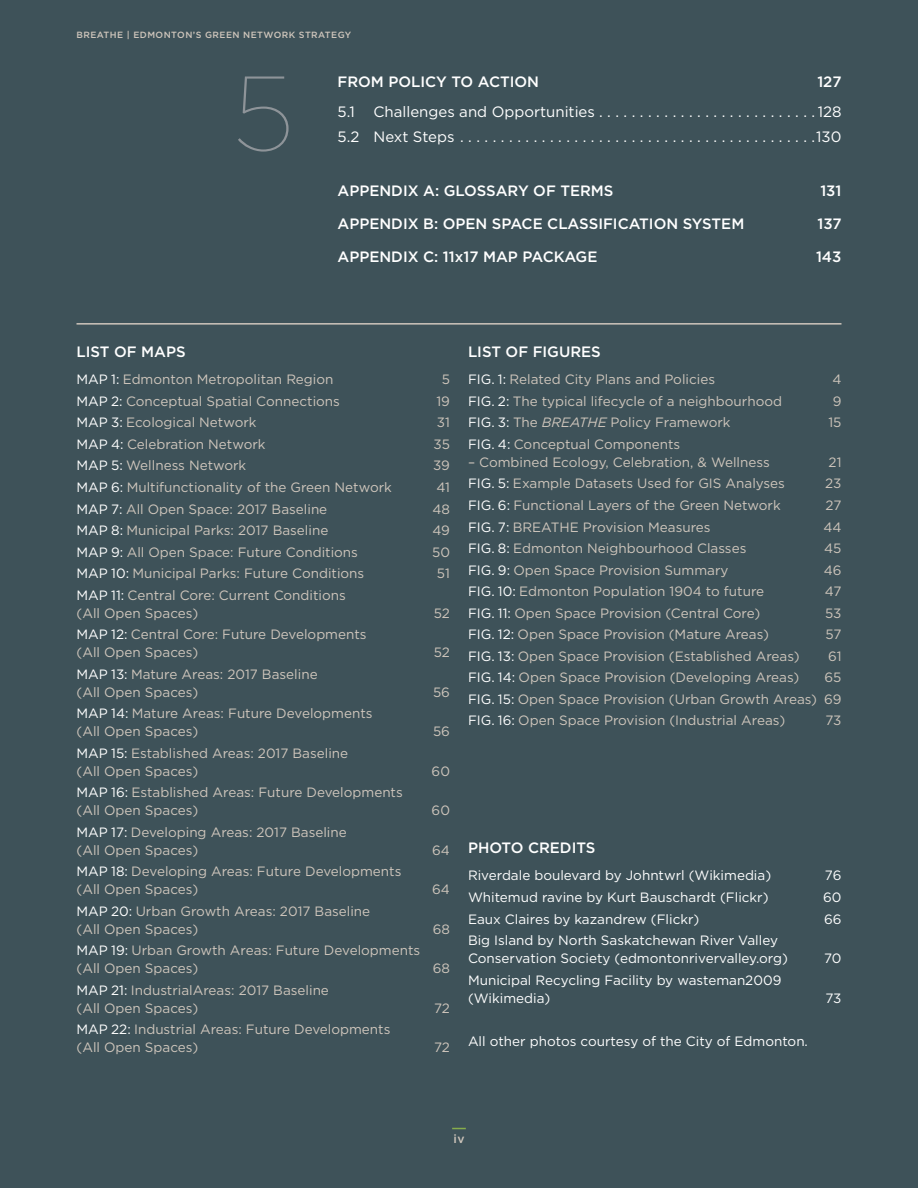
<style>
.page{position:relative;width:918px;height:1188px;background:#3e5259}
.page>*{position:absolute;margin:0;border:0;box-sizing:border-box;transform-origin:0 0}
.TOC_-_Section_Title{font:500 15px "Gotham";color:#fff}
.TOC_-_Level_1_1{font:15px "Gotham";color:#fff}
.TOC_-_Figures_Maps{font:13.5px/18px "Gotham";color:#cfc6bc}
.TOC_-_Figures_Maps-2{font:13.5px/18px "Gotham";color:#fff}
.t1{font:500 12px "Gotham";color:#cfc6bc}
.t2{font:500 9px "Gotham";letter-spacing:.05em;color:#cfc6bc}
.s1{color:#fff}
.s2{font-style:italic}
</style>
<div class="page">
<svg style="left:452px;top:1128px;width:14px;height:1px"></svg>
<hr style="left:76px;top:323px;width:766px;height:2px;background:#cfc6bc">
<svg style="left:238px;top:76px;width:51px;height:76px"></svg>
<p class="t2" style="left:76px;top:29px;width:276px">BREATHE | EDMONTON’S GREEN NETWORK STRATEGY</p>
<p class="TOC_-_Section_Title" style="left:338px;top:72px;width:203px">FROM POLICY TO ACTION</p>
<p class="TOC_-_Section_Title" style="left:817px;top:72px;width:26px">127</p>
<p class="TOC_-_Level_1_1" style="left:338px;top:103px;width:263px">5.1 Challenges and Opportunities...........................</p>
<p class="TOC_-_Level_1_1" style="left:818px;top:103px;width:25px">128</p>
<p class="TOC_-_Level_1_1" style="left:816px;top:127px;width:27px">130</p>
<p class="TOC_-_Section_Title" style="left:338px;top:181px;width:278px">APPENDIX A: GLOSSARY OF TERMS</p>
<p class="TOC_-_Section_Title" style="left:820px;top:181px;width:23px">131</p>
<p class="TOC_-_Section_Title" style="left:338px;top:214px;width:408px">APPENDIX B: OPEN SPACE CLASSIFICATION SYSTEM</p>
<p class="TOC_-_Section_Title" style="left:817px;top:214px;width:26px">137</p>
<p class="TOC_-_Section_Title" style="left:338px;top:247px;width:261px">APPENDIX C: 11x17 MAP PACKAGE</p>
<p class="TOC_-_Section_Title" style="left:816px;top:247px;width:27px">143</p>
<p class="TOC_-_Section_Title" style="left:76px;top:342px;width:111px">LIST OF MAPS</p>
<p class="TOC_-_Figures_Maps" style="left:76px;top:370px;width:259px"><span class="s1">MAP 1:</span> Edmonton Metropolitan Region</p>
<p class="TOC_-_Figures_Maps" style="left:442px;top:370px;width:10px">5</p>
<p class="TOC_-_Figures_Maps" style="left:76px;top:392px;width:265px"><span class="s1">MAP 2:</span> Conceptual Spatial Connections</p>
<p class="TOC_-_Figures_Maps" style="left:436px;top:392px;width:15px">19</p>
<p class="TOC_-_Figures_Maps" style="left:76px;top:413px;width:182px"><span class="s1">MAP 3:</span> Ecological Network</p>
<p class="TOC_-_Figures_Maps" style="left:437px;top:413px;width:15px">31</p>
<p class="TOC_-_Figures_Maps" style="left:76px;top:435px;width:191px"><span class="s1">MAP 4:</span> Celebration Network</p>
<p class="TOC_-_Figures_Maps" style="left:434px;top:435px;width:18px">35</p>
<p class="TOC_-_Figures_Maps" style="left:76px;top:456px;width:171px"><span class="s1">MAP 5:</span> Wellness Network</p>
<p class="TOC_-_Figures_Maps" style="left:433px;top:456px;width:18px">39</p>
<p class="TOC_-_Figures_Maps" style="left:76px;top:478px;width:317px"><span class="s1">MAP 6:</span> Multifunctionality of the Green Network</p>
<p class="TOC_-_Figures_Maps" style="left:436px;top:478px;width:15px">41</p>
<p class="TOC_-_Figures_Maps" style="left:76px;top:499px;width:252px"><span class="s1">MAP 7:</span> All Open Space: 2017 Baseline</p>
<p class="TOC_-_Figures_Maps" style="left:432px;top:499px;width:19px">48</p>
<p class="TOC_-_Figures_Maps" style="left:76px;top:521px;width:253px"><span class="s1">MAP 8:</span> Municipal Parks: 2017 Baseline</p>
<p class="TOC_-_Figures_Maps" style="left:432px;top:521px;width:19px">49</p>
<p class="TOC_-_Figures_Maps" style="left:76px;top:542px;width:283px"><span class="s1">MAP 9:</span> All Open Space: Future Conditions</p>
<p class="TOC_-_Figures_Maps" style="left:432px;top:542px;width:19px">50</p>
<p class="TOC_-_Figures_Maps" style="left:76px;top:564px;width:289px"><span class="s1">MAP 10:</span> Municipal Parks: Future Conditions</p>
<p class="TOC_-_Figures_Maps" style="left:437px;top:564px;width:15px">51</p>
<p class="TOC_-_Figures_Maps" style="left:76px;top:585px;width:271px"><span class="s1">MAP 11:</span> Central Core: Current Conditions (All Open Spaces)</p>
<p class="TOC_-_Figures_Maps" style="left:434px;top:603px;width:18px">52</p>
<p class="TOC_-_Figures_Maps" style="left:76px;top:625px;width:292px"><span class="s1">MAP 12:</span> Central Core: Future Developments (All Open Spaces)</p>
<p class="TOC_-_Figures_Maps" style="left:76px;top:665px;width:243px"><span class="s1">MAP 13:</span> Mature Areas: 2017 Baseline (All Open Spaces)</p>
<p class="TOC_-_Figures_Maps" style="left:76px;top:704px;width:298px"><span class="s1">MAP 14:</span> Mature Areas: Future Developments (All Open Spaces)</p>
<p class="TOC_-_Figures_Maps" style="left:76px;top:744px;width:273px"><span class="s1">MAP 15:</span> Established Areas: 2017 Baseline (All Open Spaces)</p>
<p class="TOC_-_Figures_Maps" style="left:76px;top:783px;width:328px"><span class="s1">MAP 16:</span> Established Areas: Future Developments (All Open Spaces)</p>
<p class="TOC_-_Figures_Maps" style="left:76px;top:823px;width:272px"><span class="s1">MAP 17:</span> Developing Areas: 2017 Baseline (All Open Spaces)</p>
<p class="TOC_-_Figures_Maps" style="left:76px;top:862px;width:326px"><span class="s1">MAP 18:</span> Developing Areas: Future Developments (All Open Spaces)</p>
<p class="TOC_-_Figures_Maps" style="left:76px;top:902px;width:295px"><span class="s1">MAP 20:</span> Urban Growth Areas: 2017 Baseline (All Open Spaces)</p>
<p class="TOC_-_Figures_Maps" style="left:76px;top:941px;width:345px"><span class="s1">MAP 19:</span> Urban Growth Areas: Future Developments (All Open Spaces)</p>
<p class="TOC_-_Figures_Maps" style="left:76px;top:981px;width:254px"><span class="s1">MAP 21:</span> IndustrialAreas: 2017 Baseline (All Open Spaces)</p>
<p class="TOC_-_Figures_Maps" style="left:76px;top:1020px;width:315px"><span class="s1">MAP 22:</span> Industrial Areas: Future Developments (All Open Spaces)</p>
<p class="TOC_-_Figures_Maps" style="left:434px;top:643px;width:18px">52</p>
<p class="TOC_-_Figures_Maps" style="left:433px;top:683px;width:18px">56</p>
<p class="TOC_-_Figures_Maps" style="left:433px;top:722px;width:18px">56</p>
<p class="TOC_-_Figures_Maps" style="left:432px;top:762px;width:20px">60</p>
<p class="TOC_-_Figures_Maps" style="left:432px;top:801px;width:20px">60</p>
<p class="TOC_-_Figures_Maps" style="left:432px;top:841px;width:19px">64</p>
<p class="TOC_-_Figures_Maps" style="left:432px;top:880px;width:19px">64</p>
<p class="TOC_-_Figures_Maps" style="left:433px;top:920px;width:19px">68</p>
<p class="TOC_-_Figures_Maps" style="left:433px;top:959px;width:19px">68</p>
<p class="TOC_-_Figures_Maps" style="left:434px;top:999px;width:17px">72</p>
<p class="TOC_-_Figures_Maps" style="left:434px;top:1038px;width:17px">72</p>
<p class="TOC_-_Section_Title" style="left:468px;top:342px;width:134px">LIST OF FIGURES</p>
<p class="TOC_-_Figures_Maps" style="left:468px;top:370px;width:249px"><span class="s1">FIG. 1:</span> Related City Plans and Policies</p>
<p class="TOC_-_Figures_Maps" style="left:832px;top:370px;width:11px">4</p>
<p class="TOC_-_Figures_Maps" style="left:468px;top:392px;width:316px"><span class="s1">FIG. 2:</span> The typical lifecycle of a neighbourhood</p>
<p class="TOC_-_Figures_Maps" style="left:833px;top:392px;width:10px">9</p>
<p class="TOC_-_Figures_Maps" style="left:468px;top:413px;width:264px"><span class="s1">FIG. 3:</span> The <span class="s2">BREATHE</span> Policy Framework</p>
<p class="TOC_-_Figures_Maps" style="left:828px;top:413px;width:15px">15</p>
<p class="TOC_-_Figures_Maps" style="left:468px;top:435px;width:214px"><span class="s1">FIG. 4:</span> Conceptual Components</p>
<p class="TOC_-_Figures_Maps" style="left:468px;top:453px;width:303px">– Combined Ecology, Celebration, &amp; Wellness</p>
<p class="TOC_-_Figures_Maps" style="left:829px;top:453px;width:14px">21</p>
<p class="TOC_-_Figures_Maps" style="left:468px;top:474px;width:319px"><span class="s1">FIG. 5:</span> Example Datasets Used for GIS Analyses</p>
<p class="TOC_-_Figures_Maps" style="left:825px;top:474px;width:18px">23</p>
<p class="TOC_-_Figures_Maps" style="left:468px;top:496px;width:314px"><span class="s1">FIG. 6:</span> Functional Layers of the Green Network</p>
<p class="TOC_-_Figures_Maps" style="left:826px;top:496px;width:17px">27</p>
<p class="TOC_-_Figures_Maps" style="left:468px;top:517px;width:244px"><span class="s1">FIG. 7:</span> BREATHE Provision Measures</p>
<p class="TOC_-_Figures_Maps" style="left:823px;top:517px;width:20px">44</p>
<p class="TOC_-_Figures_Maps" style="left:468px;top:539px;width:280px"><span class="s1">FIG. 8:</span> Edmonton Neighbourhood Classes</p>
<p class="TOC_-_Figures_Maps" style="left:824px;top:539px;width:19px">45</p>
<p class="TOC_-_Figures_Maps" style="left:468px;top:560px;width:262px"><span class="s1">FIG. 9:</span> Open Space Provision Summary</p>
<p class="TOC_-_Figures_Maps" style="left:824px;top:560px;width:19px">46</p>
<p class="TOC_-_Figures_Maps" style="left:468px;top:582px;width:298px"><span class="s1">FIG. 10:</span> Edmonton Population 1904 to future</p>
<p class="TOC_-_Figures_Maps" style="left:825px;top:582px;width:18px">47</p>
<p class="TOC_-_Figures_Maps" style="left:468px;top:603px;width:294px"><span class="s1">FIG. 11:</span> Open Space Provision (Central Core)</p>
<p class="TOC_-_Figures_Maps" style="left:825px;top:603px;width:18px">53</p>
<p class="TOC_-_Figures_Maps" style="left:468px;top:625px;width:303px"><span class="s1">FIG. 12:</span> Open Space Provision (Mature Areas)</p>
<p class="TOC_-_Figures_Maps" style="left:826px;top:625px;width:17px">57</p>
<p class="TOC_-_Figures_Maps" style="left:468px;top:647px;width:333px"><span class="s1">FIG. 13:</span> Open Space Provision (Established Areas)</p>
<p class="TOC_-_Figures_Maps" style="left:828px;top:647px;width:15px">61</p>
<p class="TOC_-_Figures_Maps" style="left:468px;top:668px;width:333px"><span class="s1">FIG. 14:</span> Open Space Provision (Developing Areas)</p>
<p class="TOC_-_Figures_Maps" style="left:825px;top:668px;width:18px">65</p>
<p class="TOC_-_Figures_Maps" style="left:468px;top:690px;width:375px"><span class="s1">FIG. 15:</span> Open Space Provision (Urban Growth Areas) 69</p>
<p class="TOC_-_Figures_Maps" style="left:468px;top:711px;width:319px"><span class="s1">FIG. 16:</span> Open Space Provision (Industrial Areas)</p>
<p class="TOC_-_Figures_Maps" style="left:825px;top:711px;width:18px">73</p>
<p class="TOC_-_Section_Title" style="left:468px;top:838px;width:129px">PHOTO CREDITS</p>
<p class="TOC_-_Figures_Maps-2" style="left:468px;top:866px;width:305px">Riverdale boulevard by Johntwrl (Wikimedia)</p>
<p class="TOC_-_Figures_Maps-2" style="left:825px;top:866px;width:18px">76</p>
<p class="TOC_-_Figures_Maps-2" style="left:468px;top:888px;width:302px">Whitemud ravine by Kurt Bauschardt (Flickr)</p>
<p class="TOC_-_Figures_Maps-2" style="left:823px;top:888px;width:20px">60</p>
<p class="TOC_-_Figures_Maps-2" style="left:468px;top:909px;width:233px">Eaux Claires by kazandrew (Flickr)</p>
<p class="TOC_-_Figures_Maps-2" style="left:824px;top:909px;width:19px">66</p>
<p class="TOC_-_Figures_Maps-2" style="left:468px;top:931px;width:321px">Big Island by North Saskatchewan River Valley<br>Conservation Society (edmontonrivervalley.org)</p>
<p class="TOC_-_Figures_Maps-2" style="left:824px;top:949px;width:19px">70</p>
<p class="TOC_-_Figures_Maps-2" style="left:468px;top:970px;width:315px">Municipal Recycling Facility by wasteman2009 (Wikimedia)</p>
<p class="TOC_-_Figures_Maps-2" style="left:468px;top:1031px;width:341px">All other photos courtesy of the City of Edmonton.</p>
<p class="TOC_-_Figures_Maps-2" style="left:825px;top:988px;width:18px">73</p>
<p class="t1" style="left:453px;top:1131px;width:13px">iv</p>
</div>
